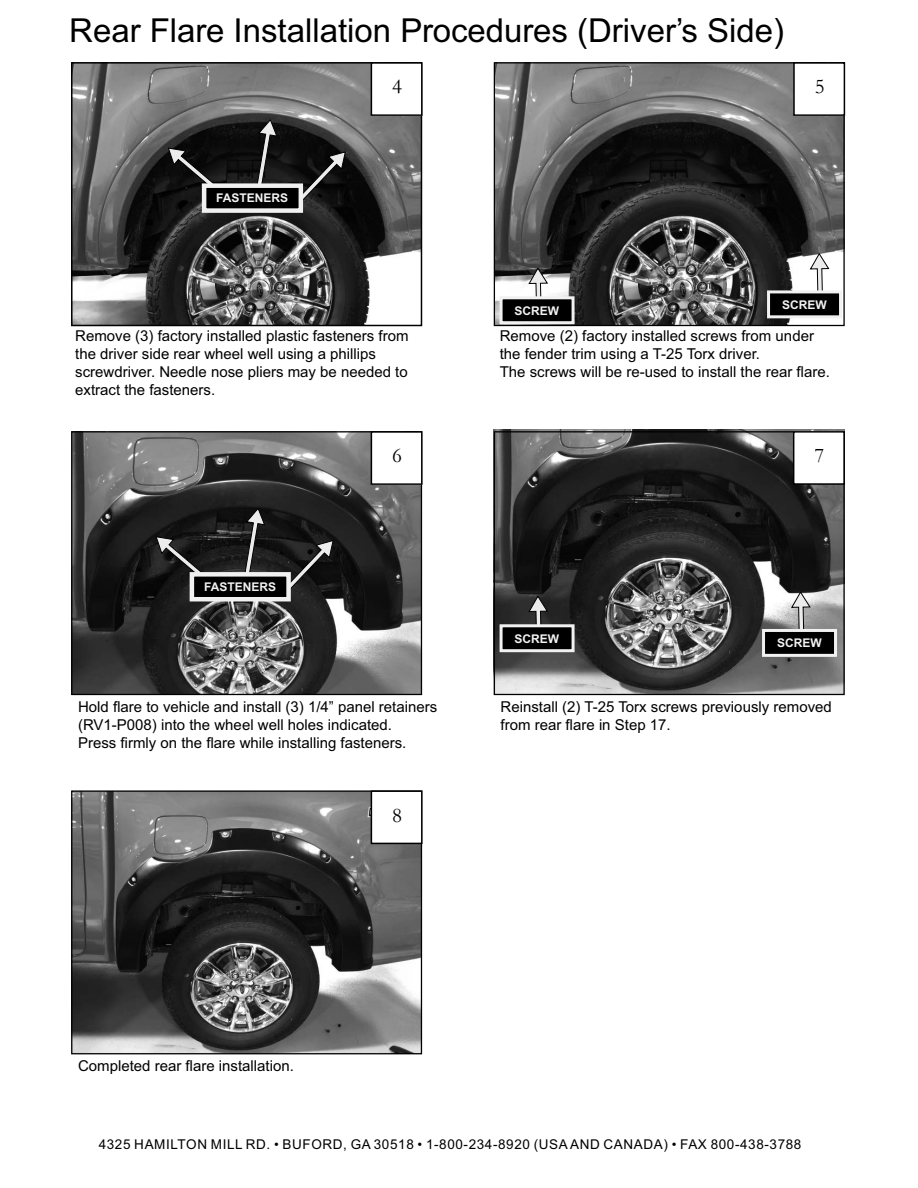
<style>
.page{position:relative;width:918px;height:1188px;background:#fff}
.page>*{position:absolute;margin:0;border:0;box-sizing:border-box;transform-origin:0 0}
.t1{font:33px "Arial";color:#000}
.t2{font:21px "Garamond";color:#000}
.t3{font:15px/18px "Arial";color:#000}
.t4{font:13.5px "Arial";letter-spacing:.045em;color:#000}
.t5{font:700 12px "Arial";color:#f1f1f1}
</style>
<div class="page">
<img style="left:73px;top:792px;width:347px;height:260px">
<img style="left:493px;top:430px;width:351px;height:264px">
<img style="left:73px;top:433px;width:347px;height:260px">
<img style="left:496px;top:64px;width:347px;height:260px">
<img style="left:74px;top:65px;width:345px;height:258px">
<div style="left:71px;top:62px;width:351px;height:264px;border:2px solid #000"></div>
<div style="left:371px;top:63px;width:51px;height:52px;background:#fff"></div>
<div style="left:371px;top:62px;width:52px;height:54px;border:2px solid #000"></div>
<div style="left:494px;top:62px;width:351px;height:264px;border:1px solid #000"></div>
<div style="left:794px;top:63px;width:50px;height:52px;background:#fff"></div>
<div style="left:793px;top:62px;width:52px;height:54px;border:2px solid #000"></div>
<div style="left:71px;top:431px;width:351px;height:264px;border:1px solid #000"></div>
<div style="left:371px;top:432px;width:51px;height:52px;background:#fff"></div>
<div style="left:371px;top:431px;width:52px;height:54px;border:2px solid #000"></div>
<div style="left:494px;top:431px;width:351px;height:264px;border:1px solid #000"></div>
<div style="left:794px;top:432px;width:50px;height:52px;background:#fff"></div>
<div style="left:793px;top:431px;width:52px;height:54px;border:2px solid #000"></div>
<div style="left:71px;top:790px;width:351px;height:264px;border:1px solid #000"></div>
<div style="left:371px;top:791px;width:51px;height:52px;background:#fff"></div>
<div style="left:371px;top:790px;width:52px;height:54px;border:2px solid #000"></div>
<svg style="left:167px;top:147px;width:61px;height:53px;background:#222"></svg>
<svg style="left:255px;top:119px;width:23px;height:64px"></svg>
<svg style="left:291px;top:151px;width:55px;height:58px;background:#252525"></svg>
<div style="left:202px;top:183px;width:101px;height:30px;background:#000;border:4px solid #f1f1f1"></div>
<svg style="left:528px;top:267px;width:21px;height:29px"></svg>
<svg style="left:809px;top:253px;width:21px;height:37px"></svg>
<div style="left:500px;top:296px;width:75px;height:28px;background:#000;border:3px solid #f1f1f1"></div>
<div style="left:767px;top:290px;width:75px;height:28px;background:#000;border:3px solid #f1f1f1"></div>
<svg style="left:155px;top:536px;width:61px;height:52px;background:#2b2b2b"></svg>
<svg style="left:243px;top:507px;width:23px;height:65px"></svg>
<svg style="left:279px;top:540px;width:55px;height:58px;background:#2c2c2c"></svg>
<div style="left:190px;top:572px;width:101px;height:29px;background:#000;border:4px solid #f1f1f1"></div>
<svg style="left:528px;top:595px;width:21px;height:29px"></svg>
<svg style="left:791px;top:591px;width:20px;height:38px"></svg>
<div style="left:500px;top:624px;width:75px;height:28px;background:#000;border:3px solid #f1f1f1"></div>
<div style="left:762px;top:629px;width:75px;height:28px;background:#000;border:3px solid #f1f1f1"></div>
<h1 class="t1" style="left:69px;top:18px;width:716px">Rear Flare Installation Procedures (Driver’s Side)</h1>
<h2 class="t2" style="left:392px;top:80px;width:11px">4</h2>
<h2 class="t2" style="left:815px;top:80px;width:11px">5</h2>
<p class="t5" style="left:216px;top:194px;width:74px">FASTENERS</p>
<p class="t5" style="left:515px;top:306px;width:46px">SCREW</p>
<p class="t5" style="left:782px;top:300px;width:46px">SCREW</p>
<p class="t3" style="left:75px;top:329px;width:335px">Remove (3) factory installed plastic fasteners from the driver side rear wheel well using a phillips screwdriver. Needle nose pliers may be needed to extract the fasteners.</p>
<p class="t3" style="left:500px;top:329px;width:332px">Remove (2) factory installed screws from under the fender trim using a T-25 Torx driver.<br>The screws will be re-used to install the rear flare.</p>
<p class="t5" style="left:204px;top:582px;width:74px">FASTENERS</p>
<h2 class="t2" style="left:392px;top:449px;width:11px">6</h2>
<p class="t3" style="left:78px;top:699px;width:361px">Hold flare to vehicle and install (3) 1/4” panel retainers (RV1-P008) into the wheel well holes indicated.<br>Press firmly on the flare while installing fasteners.</p>
<h2 class="t2" style="left:392px;top:808px;width:11px">8</h2>
<p class="t5" style="left:515px;top:634px;width:46px">SCREW</p>
<h2 class="t2" style="left:814px;top:449px;width:11px">7</h2>
<p class="t5" style="left:777px;top:638px;width:46px">SCREW</p>
<p class="t3" style="left:501px;top:699px;width:333px">Reinstall (2) T-25 Torx screws previously removed from rear flare in Step 17.</p>
<p class="t3" style="left:78px;top:1058px;width:217px">Completed rear flare installation.</p>
<p class="t4" style="left:99px;top:1139px;width:704px">4325 HAMILTON MILL RD. • BUFORD, GA 30518 • 1-800-234-8920 (USA AND CANADA) • FAX 800-438-3788</p>
</div>
